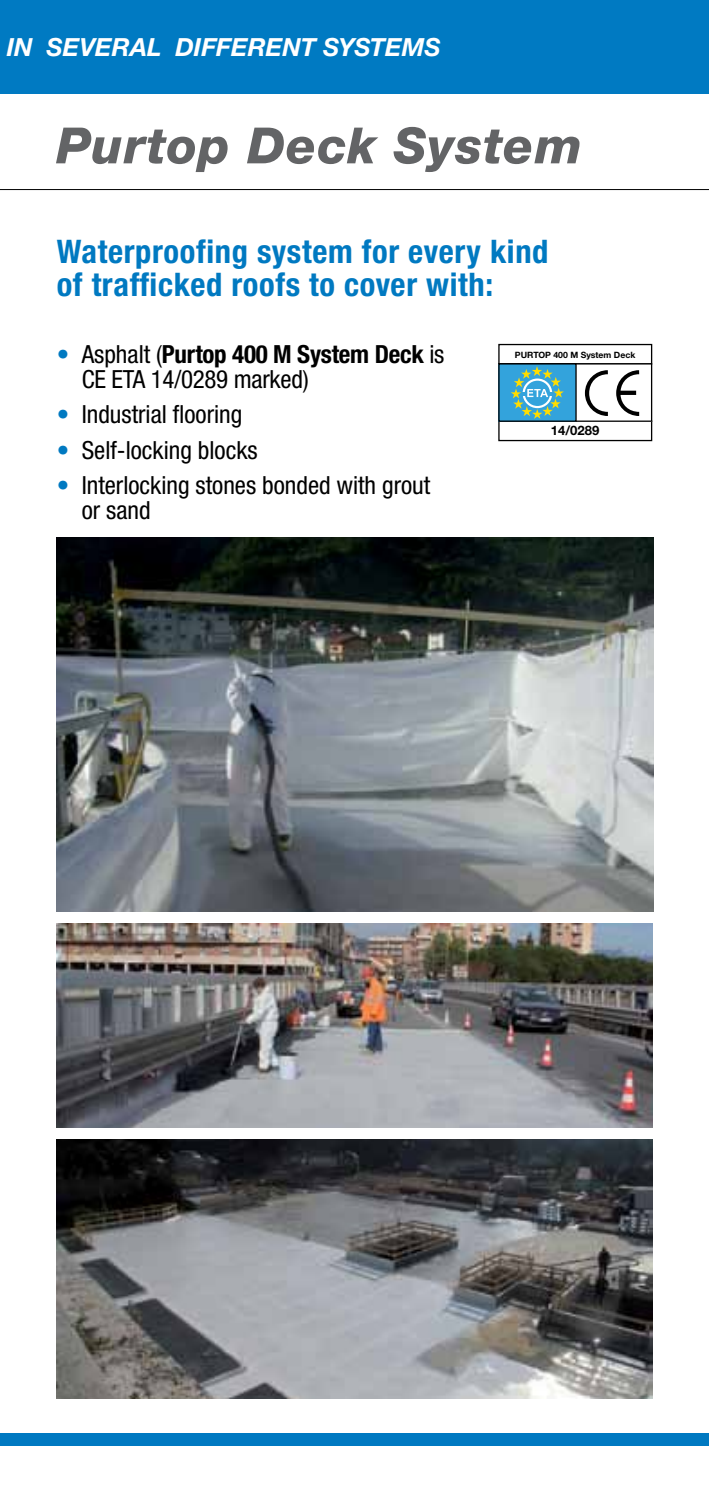
<style>
.page{position:relative;width:709px;height:1489px;background:#fff}
.page>*{position:absolute;margin:0;border:0;box-sizing:border-box;transform-origin:0 0}
.t1{font:italic 800 50px "Helvetica Neue LTW1 G";letter-spacing:.02em;color:#636466}
.t2{font:700 condensed 32.5px/32.5px "Helvetica Neue LTW1 G";letter-spacing:.02em;color:#0079c1}
.t3{font:condensed 25px/25px "Helvetica Neue LTW1 G";color:#000}
.t4{font:italic 700 25px "Helvetica Neue LTW1 G";color:#fff}
.t5{font:700 13px "Helvetica Neue LTW1 G";color:#000}
.t6{font:700 8.75px "Helvetica Neue LTW1 G";color:#000}
.s1{color:#0079c1}
.s2{font-weight:700}
</style>
<div class="page">
<div style="left:0;top:0;width:709px;height:94px;background:#007ac2"></div>
<hr style="left:0;top:189px;width:709px;height:1px;background:#000">
<div style="left:0;top:1433px;width:709px;height:13px;background:#0079c1"></div>
<img style="left:57px;top:537px;width:596px;height:374px">
<img style="left:57px;top:923px;width:595px;height:204px">
<img style="left:57px;top:1139px;width:595px;height:259px">
<div style="left:498px;top:344px;width:154px;height:20px;border:1px solid #000"></div>
<div style="left:498px;top:420px;width:154px;height:21px;border:1px solid #000"></div>
<div style="left:498px;top:363px;width:154px;height:59px;border:1px solid #000"></div>
<div style="left:499px;top:364px;width:77px;height:57px;background:#33a3dc"></div>
<div style="left:498px;top:363px;width:78px;height:59px;border:1px solid #000"></div>
<svg style="left:511px;top:366px;width:53px;height:53px"></svg>
<svg style="left:585px;top:370px;width:23px;height:46px"></svg>
<svg style="left:616px;top:370px;width:23px;height:46px"></svg>
<p class="t4" style="left:7px;top:31px;width:435px">IN SEVERAL DIFFERENT SYSTEMS</p>
<h1 class="t1" style="left:57px;top:116px;width:527px">Purtop Deck System</h1>
<h2 class="t2" style="left:57px;top:236px;width:493px">Waterproofing system for every kind of trafficked roofs to cover with:</h2>
<p class="t3" style="left:82px;top:342px;width:364px;text-indent:-25px"><span class="s1">•</span> Asphalt (<span class="s2">Purtop 400 M System Deck</span> is<br>CE ETA 14/0289 marked)</p>
<p class="t3" style="left:57px;top:402px;width:187px"><span class="s1">•</span> Industrial flooring</p>
<p class="t3" style="left:57px;top:437px;width:202px"><span class="s1">•</span> Self-locking blocks</p>
<p class="t3" style="left:82px;top:472px;width:350px;text-indent:-25px"><span class="s1">•</span> Interlocking stones bonded with grout or sand</p>
<p class="t6" style="left:515px;top:349px;width:122px">PURTOP 400 M System Deck</p>
<p class="t5" style="left:551px;top:422px;width:50px">14/0289</p>
</div>
